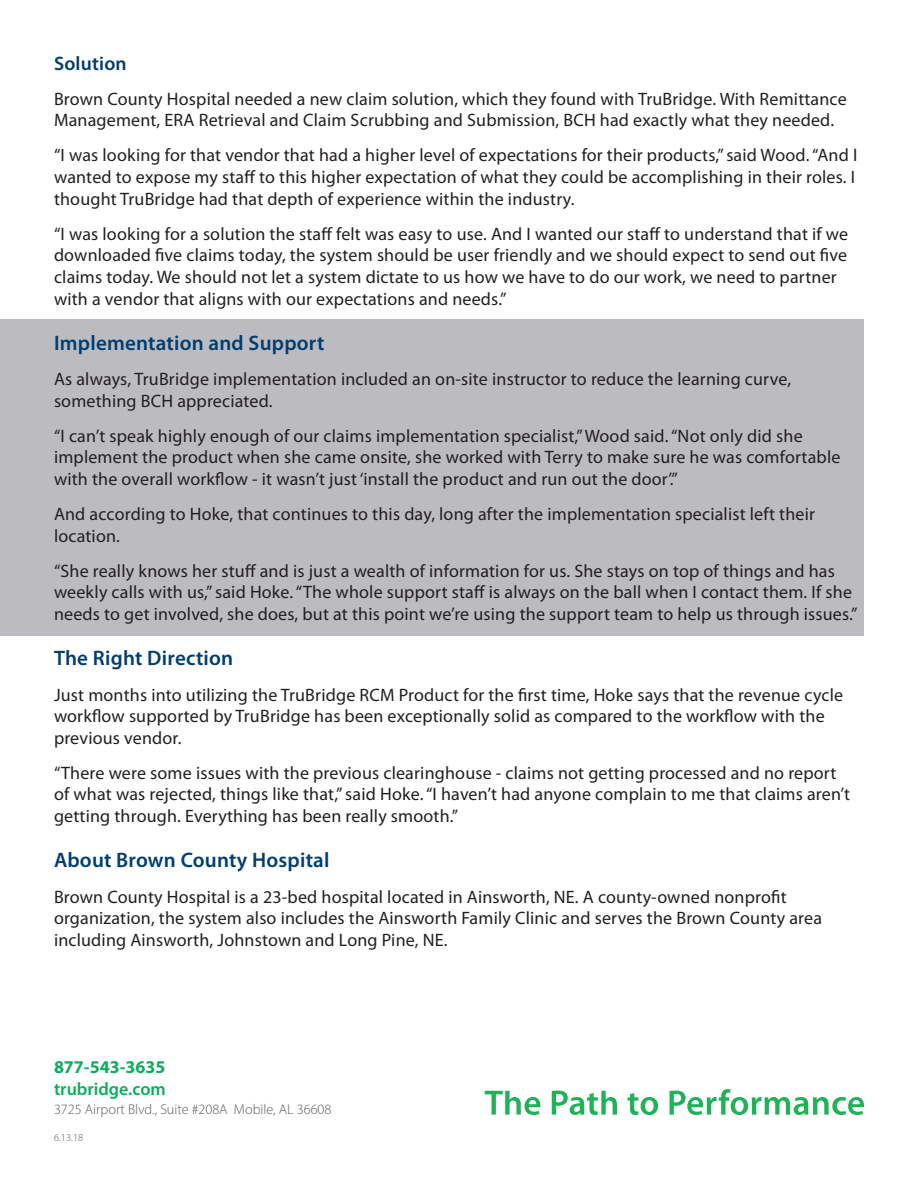
<style>
.page{position:relative;width:918px;height:1188px;background:#fff}
.page>*{position:absolute;margin:0;border:0;box-sizing:border-box;transform-origin:0 0}
.t1{font:600 21px "Myriad Pro";letter-spacing:.01em;color:#003e6f}
.t2{font:600 19.5px "Myriad Pro";letter-spacing:.01em;color:#003e6f}
.t3{font:18px/21.6px "Myriad Pro";letter-spacing:.01em;color:#231f20}
.Back_-_Contact_info{font:600 18px/21.6px "Myriad Pro";color:#0bae5d}
.Back_-_Contact_info-2{font:300 14.25px "Myriad Pro";color:#5c5c5f}
.Back_-_Contact_info-3{font:300 10.5px "Myriad Pro";color:#5c5c5f}
.s1{font-weight:700}
</style>
<div class="page">
<div style="left:0;top:320px;width:864px;height:316px;background:#bcbbbf"></div>
<svg style="left:485px;top:1091px;width:55px;height:24px"></svg>
<svg style="left:552px;top:1091px;width:65px;height:24px"></svg>
<svg style="left:628px;top:1093px;width:30px;height:22px"></svg>
<svg style="left:670px;top:1089px;width:194px;height:26px"></svg>
<p class="t2" style="left:54px;top:51px;width:74px">Solution</p>
<p class="t3" style="left:54px;top:88px;width:794px">Brown County Hospital needed a new claim solution, which they found with TruBridge. With Remittance<br>Management, ERA Retrieval and Claim Scrubbing and Submission, BCH had exactly what they needed.</p>
<p class="t3" style="left:54px;top:144px;width:805px">“I was looking for that vendor that had a higher level of expectations for their products,” said Wood. “And I wanted to expose my staff to this higher expectation of what they could be accomplishing in their roles. I thought TruBridge had that depth of experience within the industry.</p>
<p class="t3" style="left:54px;top:223px;width:796px">“I was looking for a solution the staff felt was easy to use. And I wanted our staff to understand that if we downloaded five claims today, the system should be user friendly and we should expect to send out five claims today. We should not let a system dictate to us how we have to do our work, we need to partner with a vendor that aligns with our expectations and needs.”</p>
<p class="t1" style="left:54px;top:330px;width:272px">Implementation and Support</p>
<p class="t3" style="left:54px;top:368px;width:739px">As always, TruBridge implementation included an on-site instructor to reduce the learning curve, something BCH appreciated.</p>
<p class="t3" style="left:54px;top:425px;width:788px">“I can’t speak highly enough of our claims implementation specialist,” Wood said. “Not only did she implement the product when she came onsite, she worked with Terry to make sure he was comfortable with the overall workflow - it wasn’t just ‘install the product and run out the door’.”</p>
<p class="t3" style="left:54px;top:503px;width:763px">And according to Hoke, that continues to this day, long after the implementation specialist left their location.</p>
<p class="t3" style="left:54px;top:560px;width:805px">“She really knows her stuff and is just a wealth of information for us. She stays on top of things and has weekly calls with us,” said Hoke. “The whole support staff is always on the ball when I contact them. If she needs to get involved, she does, but at this point we’re using the support team to help us through issues.”</p>
<p class="t1" style="left:54px;top:645px;width:181px">The Right Direction</p>
<p class="t3" style="left:54px;top:683px;width:791px">Just months into utilizing the TruBridge RCM Product for the first time, Hoke says that the revenue cycle workflow supported by TruBridge has been exceptionally solid as compared to the workflow with the previous vendor.</p>
<p class="t3" style="left:54px;top:762px;width:798px">“There were some issues with the previous clearinghouse - claims not getting processed and no report of what was rejected, things like that,” said Hoke. “I haven’t had anyone complain to me that claims aren’t getting through. Everything has been really smooth.”</p>
<p class="t1" style="left:54px;top:847px;width:277px">About Brown County Hospital</p>
<p class="t3" style="left:54px;top:885px;width:770px">Brown County Hospital is a 23-bed hospital located in Ainsworth, NE. A county-owned nonprofit organization, the system also includes the Ainsworth Family Clinic and serves the Brown County area including Ainsworth, Johnstown and Long Pine, NE.</p>
<p class="Back_-_Contact_info" style="left:54px;top:1056px;width:113px"><span class="s1">877-543-3635 </span>trubridge.com</p>
<p class="Back_-_Contact_info-2" style="left:54px;top:1101px;width:279px">3725 Airport Blvd., Suite #208A Mobile, AL 36608</p>
<p class="Back_-_Contact_info-3" style="left:54px;top:1131px;width:31px">6.13.18</p>
</div>
